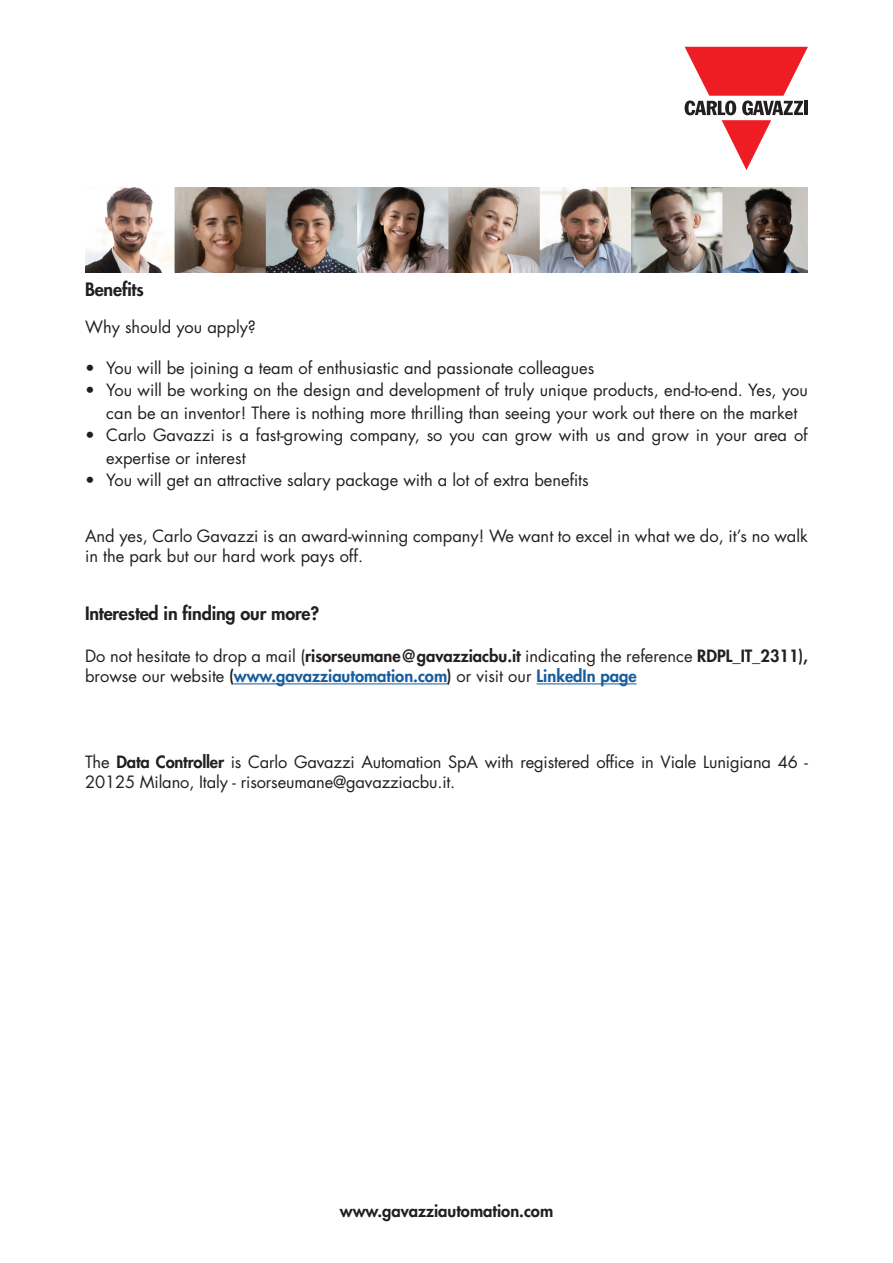
<style>
.page{position:relative;width:893px;height:1263px;background:#fff}
.page>*{position:absolute;margin:0;border:0;box-sizing:border-box;transform-origin:0 0}
.t1{font:800 18px "Futura Std";letter-spacing:-.01em;color:#231f20}
.t2{font:16.5px/19.8px "Futura Std";color:#231f20}
.t3{font:800 16.5px "Futura Std";color:#231f20}
.s1{font-weight:800}
.s2{font-weight:800;color:#175d9e}
</style>
<div class="page">
<svg style="left:685px;top:47px;width:123px;height:123px"></svg>
<hr style="left:804px;top:101px;width:4px;height:14px;background:#231f20">
<img style="left:85px;top:187px;width:723px;height:85px">
<hr style="left:234px;top:683px;width:213px;height:1px;background:#175d9e">
<hr style="left:537px;top:683px;width:100px;height:1px;background:#175d9e">
<p class="t1" style="left:85px;top:277px;width:60px">Benefits</p>
<p class="t2" style="left:85px;top:317px;width:172px">Why should you apply?</p>
<p class="t2" style="left:85px;top:358px;width:511px">• You will be joining a team of enthusiastic and passionate colleagues</p>
<p class="t2" style="left:106px;top:379px;width:703px;line-height:22.5px;text-indent:-21px">• You will be working on the design and development of truly unique products, end-to-end. Yes, you can be an inventor! There is nothing more thrilling than seeing your work out there on the market</p>
<p class="t2" style="left:106px;top:424px;width:703px;line-height:22.5px;text-indent:-21px">• Carlo Gavazzi is a fast-growing company, so you can grow with us and grow in your area of expertise or interest</p>
<p class="t2" style="left:85px;top:470px;width:505px">• You will get an attractive salary package with a lot of extra benefits</p>
<p class="t2" style="left:85px;top:526px;width:724px">And yes, Carlo Gavazzi is an award-winning company! We want to excel in what we do, it’s no walk in the park but our hard work pays off.</p>
<p class="t1" style="left:85px;top:602px;width:236px">Interested in finding our more?</p>
<p class="t2" style="left:85px;top:647px;width:724px">Do not hesitate to drop a mail (<span class="s1">risorseumane@gavazziacbu.it</span> indicating the reference <span class="s1">RDPL_IT_2311), </span>browse our website <span class="s1">(</span><span class="s2">www.gavazziautomation.com</span><span class="s1">)</span> or visit our <span class="s2">LinkedIn page</span></p>
<p class="t2" style="left:85px;top:752px;width:724px">The <span class="s1">Data Controller</span> is Carlo Gavazzi Automation SpA with registered office in Viale Lunigiana 46 -<br>20125 Milano, Italy - risorseumane@gavazziacbu.it.</p>
<p class="t3" style="left:340px;top:1200px;width:215px">www.gavazziautomation.com</p>
</div>
